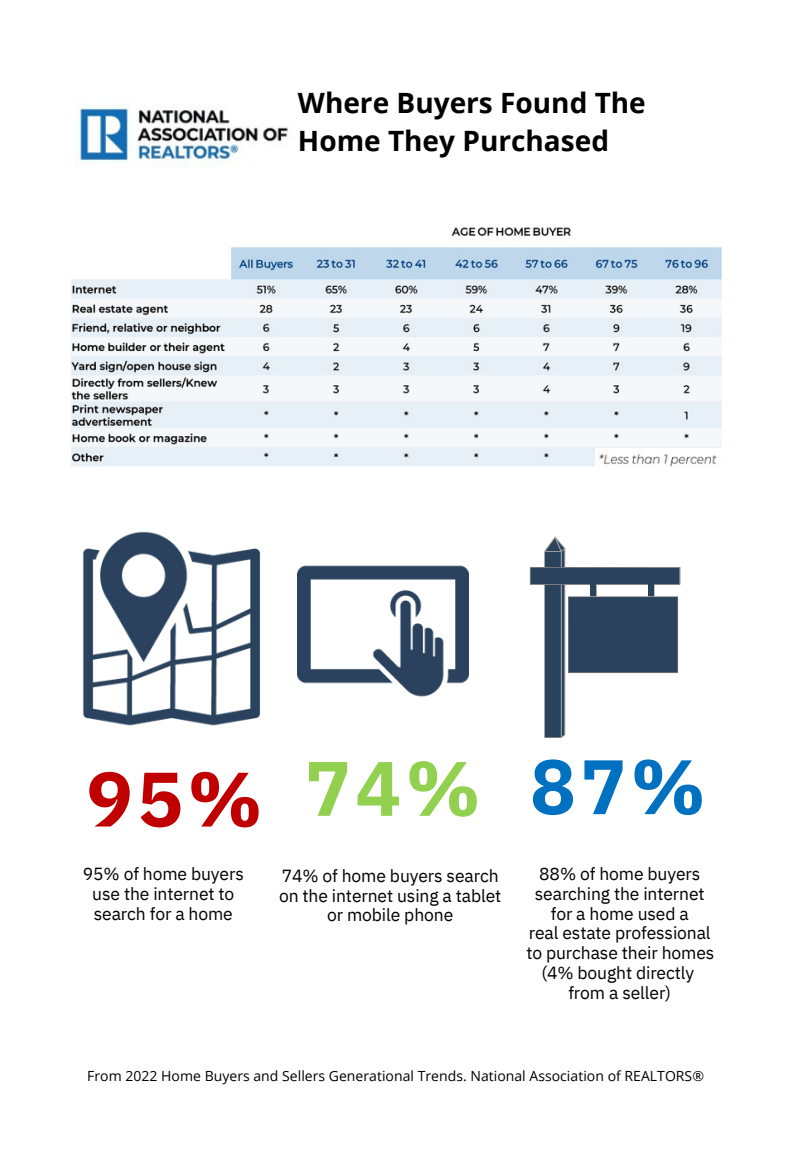
<style>
.page{position:relative;width:788px;height:1166px;background:#fff}
.page>*{position:absolute;margin:0;border:0;box-sizing:border-box;transform-origin:0 0}
.t1{font:700 77px "IBM Plex Sans";color:#c00000}
.t2{font:700 77px "IBM Plex Sans";color:#92d050}
.t3{font:700 77px "IBM Plex Sans";color:#0070c0}
.t4{font:700 28px/38.1px "Open Sans";color:#000}
.t5{font:17.5px/19.6px "IBM Plex Sans";letter-spacing:-.005em;color:#000;text-align:center}
.t6{font:14px "Open Sans";color:#000}
</style>
<div class="page">
<img style="left:70px;top:227px;width:652px;height:240px">
<img style="left:75px;top:106px;width:213px;height:63px">
<img style="left:595px;top:448px;width:127px;height:19px">
<img style="left:82px;top:531px;width:178px;height:195px">
<img style="left:298px;top:565px;width:170px;height:132px">
<svg style="left:530px;top:536px;width:150px;height:201px"></svg>
<div style="left:648px;top:585px;width:6px;height:11px;background:#2b425d"></div>
<div style="left:590px;top:585px;width:6px;height:11px;background:#2b425d"></div>
<p class="t4" style="left:298px;top:83px;width:349px">Where Buyers Found The<br>Home They Purchased</p>
<p class="t1" style="left:87px;top:747px;width:177px">95%</p>
<p class="t2" style="left:305px;top:737px;width:177px">74%</p>
<p class="t3" style="left:530px;top:735px;width:177px">87%</p>
<p class="t5" style="left:83px;top:864px;width:162px">95% of home buyers use the internet to search for a home</p>
<p class="t5" style="left:279px;top:865px;width:224px">74% of home buyers search on the internet using a tablet or mobile phone</p>
<p class="t5" style="left:535px;top:864px;width:171px">88% of home buyers searching the internet for a home used a</p>
<p class="t5" style="left:526px;top:923px;width:189px">real estate professional to purchase their homes (4% bought directly</p>
<p class="t5" style="left:568px;top:982px;width:104px">from a seller)</p>
<p class="t6" style="left:87px;top:1065px;width:618px">From 2022 Home Buyers and Sellers Generational Trends. National Association of REALTORS®</p>
</div>
